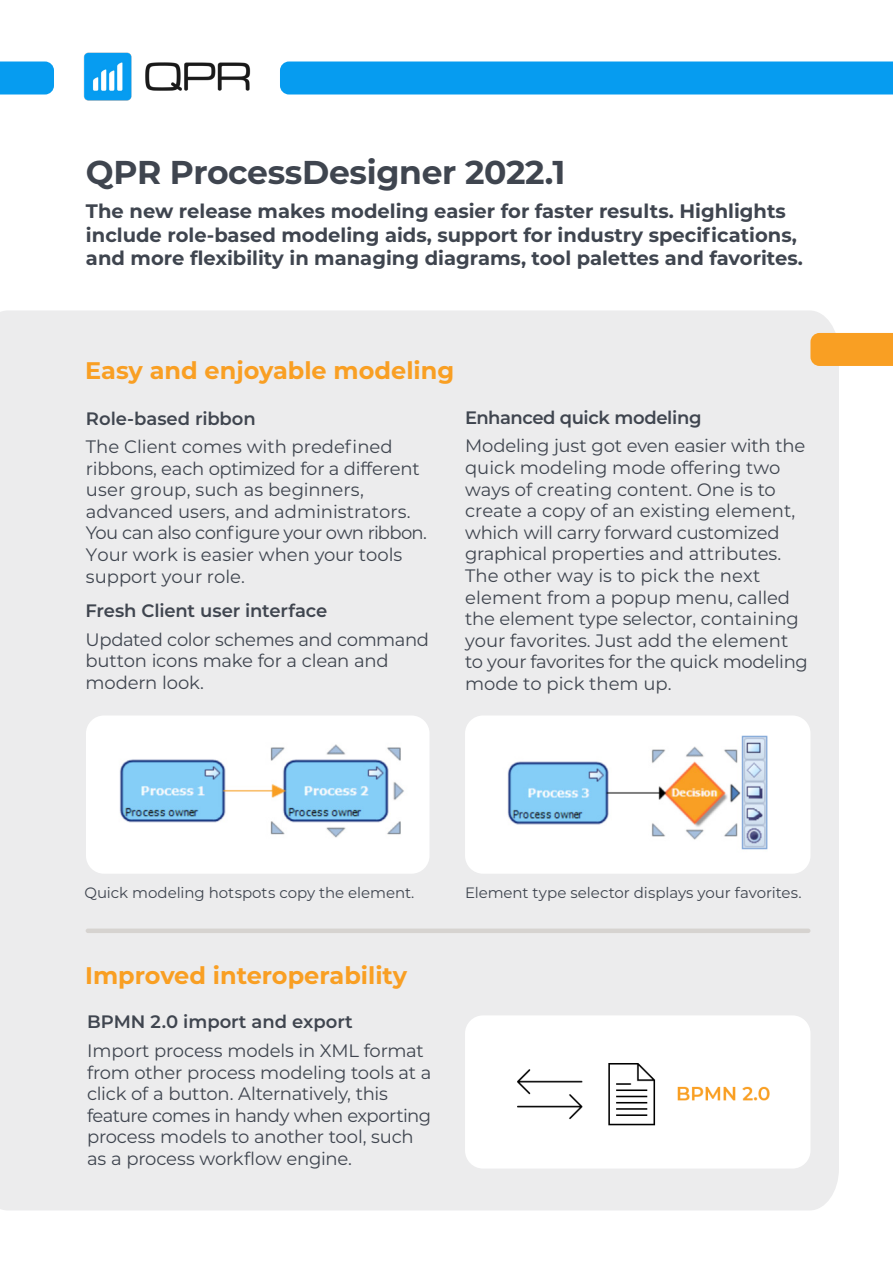
<style>
.page{position:relative;width:893px;height:1263px;background:#fff}
.page>*{position:absolute;margin:0;border:0;box-sizing:border-box;transform-origin:0 0}
.t1{font:700 33px "Montserrat";letter-spacing:-.01em;color:#3f454f}
.t2{font:700 24px "Montserrat";color:#f99f23}
.t3{font:700 19.5px/23.4px "Montserrat";color:#3f454f}
.t4{font:18px/21.6px "Montserrat";letter-spacing:-.01em;color:#3f454f}
.t5{font:600 18px "Montserrat";letter-spacing:-.005em;color:#3f454f}
.t6{font:15px "Montserrat";letter-spacing:-.005em;color:#3f454f}
</style>
<div class="page">
<img style="left:83px;top:52px;width:168px;height:49px">
<div style="left:0;top:62px;width:54px;height:33px;background:#069cf0"></div>
<div style="left:280px;top:62px;width:613px;height:33px;background:#069cf0"></div>
<div style="left:0;top:310px;width:839px;height:900px;background:#ececed"></div>
<div style="left:465px;top:715px;width:345px;height:159px;background:#fff;border-radius:18px"></div>
<div style="left:86px;top:928px;width:724px;height:5px;background:#d6d3d0;border-radius:2px"></div>
<img style="left:507px;top:735px;width:261px;height:115px">
<div style="left:86px;top:715px;width:343px;height:159px;background:#fff;border-radius:18px"></div>
<img style="left:119px;top:744px;width:285px;height:94px">
<div style="left:465px;top:1015px;width:345px;height:153px;background:#fff;border-radius:18px"></div>
<img style="left:517px;top:1063px;width:253px;height:63px">
<div style="left:810px;top:333px;width:83px;height:33px;background:#f99f23"></div>
<p class="t1" style="left:86px;top:148px;width:481px">QPR ProcessDesigner 2022.1</p>
<p class="t3" style="left:86px;top:199px;width:718px">The new release makes modeling easier for faster results. Highlights include role-based modeling aids, support for industry specifications, and more flexibility in managing diagrams, tool palettes and favorites.</p>
<p class="t2" style="left:85px;top:353px;width:371px">Easy and enjoyable modeling</p>
<p class="t5" style="left:86px;top:405px;width:171px">Role-based ribbon</p>
<p class="t4" style="left:86px;top:435px;width:343px">The Client comes with predefined ribbons, each optimized for a different user group, such as beginners, advanced users, and administrators.<br>You can also configure your own ribbon.<br>Your work is easier when your tools support your role.</p>
<p class="t5" style="left:86px;top:598px;width:243px">Fresh Client user interface</p>
<p class="t4" style="left:86px;top:628px;width:345px">Updated color schemes and command button icons make for a clean and modern look.</p>
<p class="t5" style="left:465px;top:405px;width:238px">Enhanced quick modeling</p>
<p class="t4" style="left:465px;top:434px;width:344px">Modeling just got even easier with the quick modeling mode offering two ways of creating content. One is to create a copy of an existing element, which will carry forward customized graphical properties and attributes.<br>The other way is to pick the next element from a popup menu, called the element type selector, containing your favorites. Just add the element to your favorites for the quick modeling mode to pick them up.</p>
<p class="t6" style="left:84px;top:882px;width:331px">Quick modeling hotspots copy the element.</p>
<p class="t6" style="left:465px;top:883px;width:338px">Element type selector displays your favorites.</p>
<p class="t2" style="left:85px;top:958px;width:323px">Improved interoperability</p>
<p class="t5" style="left:87px;top:1009px;width:267px">BPMN 2.0 import and export</p>
<p class="t4" style="left:87px;top:1039px;width:346px">Import process models in XML format from other process modeling tools at a click of a button. Alternatively, this</p>
<p class="t4" style="left:87px;top:1104px;width:346px">feature comes in handy when exporting process models to another tool, such as a process workflow engine.</p>
</div>
